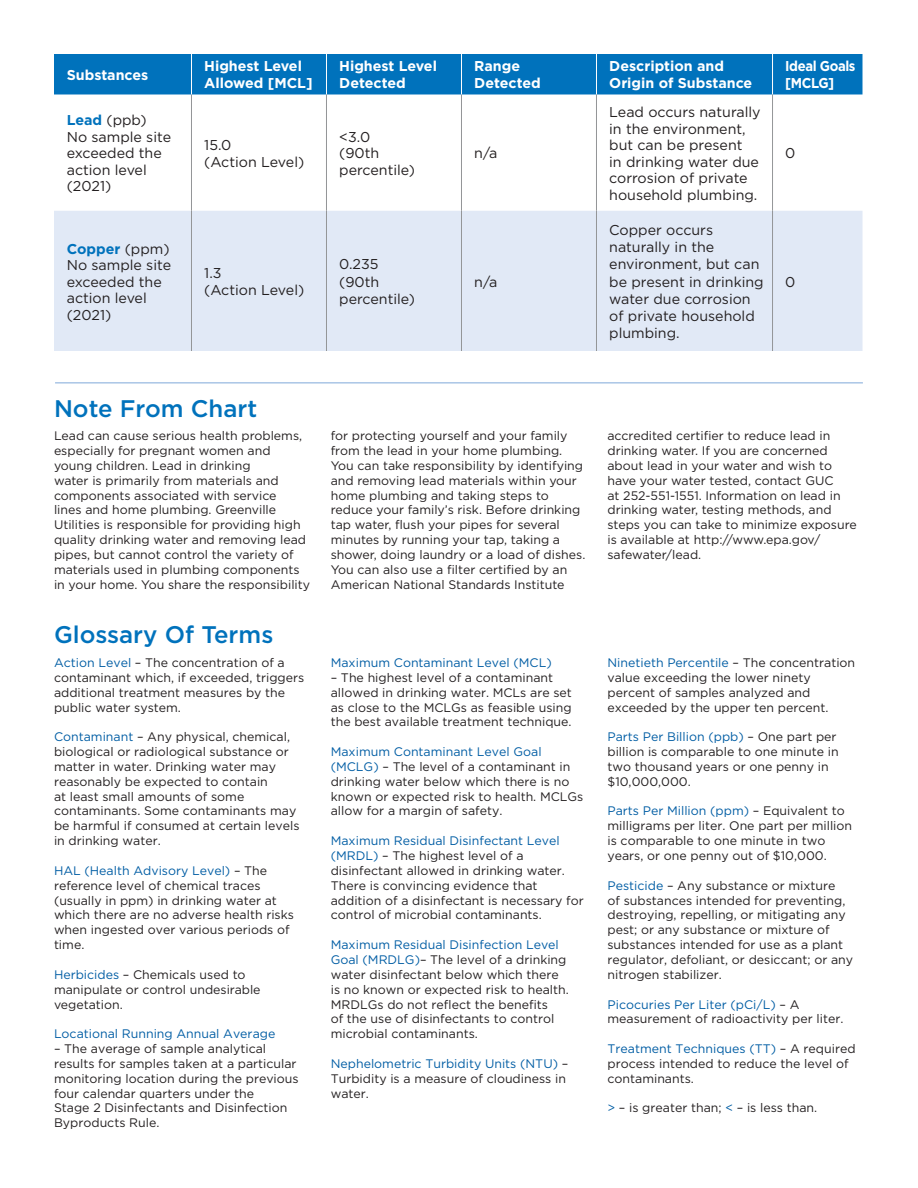
<style>
.page{position:relative;width:918px;height:1188px;background:#fff}
.page>*{position:absolute;margin:0;border:0;box-sizing:border-box;transform-origin:0 0}
.t1{font:500 24px "Gotham";color:#0072bc}
.t2{font:14.25px/16.5px "Gotham";color:#231f20}
.t3{font:700 14.25px/17.1px "Gotham";color:#fff}
.t4{font:700 14.25px/17.1px "Gotham";letter-spacing:-.03em;color:#fff;scale:.92 1}
.t5{font:12.3px/14.9px "Gotham";color:#231f20}
.t6{font:12.3px "Gotham";color:#005da4}
.s1{font-weight:700;color:#0072bc}
.s2{color:#005da4}
</style>
<div class="page">
<div style="left:54px;top:54px;width:808px;height:40px;background:#0072bc"></div>
<div style="left:54px;top:211px;width:808px;height:140px;background:#e1e9f6"></div>
<hr style="left:191px;top:54px;width:1px;height:40px;background:#fff">
<hr style="left:326px;top:54px;width:1px;height:40px;background:#fff">
<hr style="left:461px;top:54px;width:1px;height:40px;background:#fff">
<hr style="left:596px;top:54px;width:1px;height:40px;background:#fff">
<hr style="left:772px;top:54px;width:1px;height:40px;background:#fff">
<hr style="left:191px;top:94px;width:1px;height:117px;background:#949698">
<hr style="left:326px;top:94px;width:1px;height:117px;background:#949698">
<hr style="left:461px;top:94px;width:1px;height:117px;background:#949698">
<hr style="left:596px;top:94px;width:1px;height:117px;background:#949698">
<hr style="left:772px;top:94px;width:1px;height:117px;background:#949698">
<hr style="left:191px;top:211px;width:1px;height:140px;background:#949698">
<hr style="left:326px;top:211px;width:1px;height:140px;background:#949698">
<hr style="left:461px;top:211px;width:1px;height:140px;background:#949698">
<hr style="left:596px;top:211px;width:1px;height:140px;background:#949698">
<hr style="left:772px;top:211px;width:1px;height:140px;background:#949698">
<hr style="left:55px;top:382px;width:808px;height:1px;background:#7ea8d9">
<p class="t3" style="left:67px;top:66px;width:83px">Substances</p>
<p class="t3" style="left:204px;top:58px;width:110px">Highest Level<br>Allowed [MCL]</p>
<p class="t3" style="left:339px;top:58px;width:99px">Highest Level<br>Detected</p>
<p class="t3" style="left:474px;top:58px;width:47px">Range</p>
<p class="t3" style="left:474px;top:75px;width:68px">Detected</p>
<p class="t2" style="left:67px;top:112px;width:82px"><span class="s1">Lead</span> (ppb)</p>
<p class="t2" style="left:67px;top:128px;width:106px">No sample site exceeded the action level (2021)</p>
<p class="t2" style="left:204px;top:136px;width:29px">15.0</p>
<p class="t2" style="left:204px;top:153px;width:102px">(Action Level)</p>
<p class="t2" style="left:67px;top:240px;width:106px"><span class="s1">Copper</span> (ppm)<br>No sample site exceeded the action level (2021)</p>
<p class="t2" style="left:204px;top:264px;width:19px">1.3</p>
<p class="t2" style="left:204px;top:282px;width:102px">(Action Level)</p>
<p class="t1" style="left:54px;top:393px;width:205px">Note From Chart</p>
<p class="t2" style="left:339px;top:128px;width:42px">&lt;3.0 (90th</p>
<p class="t2" style="left:339px;top:161px;width:77px">percentile)</p>
<p class="t2" style="left:339px;top:256px;width:77px;line-height:17.1px">0.235 (90th percentile)</p>
<p class="t2" style="left:474px;top:145px;width:25px">n/a</p>
<p class="t2" style="left:474px;top:273px;width:25px">n/a</p>
<p class="t3" style="left:609px;top:58px;width:145px">Description and<br>Origin of Substance</p>
<p class="t4" style="left:785px;top:58px;width:78px">Ideal Goals [MCLG]</p>
<p class="t2" style="left:609px;top:103px;width:153px">Lead occurs naturally in the environment, but can be present<br>in drinking water due corrosion of private household plumbing.</p>
<p class="t2" style="left:609px;top:221px;width:156px;line-height:17.1px">Copper occurs naturally in the environment, but can be present in drinking water due corrosion of private household plumbing.</p>
<p class="t2" style="left:785px;top:145px;width:12px">0</p>
<p class="t2" style="left:785px;top:273px;width:12px">0</p>
<p class="t5" style="left:54px;top:428px;width:258px">Lead can cause serious health problems, especially for pregnant women and young children. Lead in drinking<br>water is primarily from materials and components associated with service<br>lines and home plumbing. Greenville Utilities is responsible for providing high quality drinking water and removing lead pipes, but cannot control the variety of materials used in plumbing components in your home. You share the responsibility</p>
<p class="t5" style="left:331px;top:428px;width:256px">for protecting yourself and your family from the lead in your home plumbing.<br>You can take responsibility by identifying and removing lead materials within your home plumbing and taking steps to reduce your family’s risk. Before drinking tap water, flush your pipes for several minutes by running your tap, taking a shower, doing laundry or a load of dishes.<br>You can also use a filter certified by an American National Standards Institute</p>
<p class="t5" style="left:608px;top:428px;width:251px">accredited certifier to reduce lead in drinking water. If you are concerned about lead in your water and wish to have your water tested, contact GUC<br>at 252-551-1551. Information on lead in drinking water, testing methods, and steps you can take to minimize exposure is available at http://www.epa.gov/ safewater/lead.</p>
<p class="t1" style="left:54px;top:618px;width:221px">Glossary Of Terms</p>
<p class="t5" style="left:54px;top:655px;width:252px"><span class="s2">Action Level</span> – The concentration of a contaminant which, if exceeded, triggers additional treatment measures by the public water system.</p>
<p class="t5" style="left:54px;top:729px;width:247px"><span class="s2">Contaminant</span> – Any physical, chemical, biological or radiological substance or matter in water. Drinking water may reasonably be expected to contain<br>at least small amounts of some contaminants. Some contaminants may be harmful if consumed at certain levels in drinking water.</p>
<p class="t5" style="left:54px;top:863px;width:242px"><span class="s2">HAL (Health Advisory Level)</span> – The reference level of chemical traces (usually in ppm) in drinking water at which there are no adverse health risks when ingested over various periods of time.</p>
<p class="t5" style="left:54px;top:967px;width:208px"><span class="s2">Herbicides</span> – Chemicals used to manipulate or control undesirable vegetation.</p>
<p class="t6" style="left:54px;top:1026px;width:223px">Locational Running Annual Average</p>
<p class="t5" style="left:54px;top:1041px;width:246px">– The average of sample analytical results for samples taken at a particular monitoring location during the previous four calendar quarters under the<br>Stage 2 Disinfectants and Disinfection Byproducts Rule.</p>
<p class="t6" style="left:331px;top:655px;width:223px">Maximum Contaminant Level (MCL)</p>
<p class="t5" style="left:331px;top:670px;width:243px">– The highest level of a contaminant allowed in drinking water. MCLs are set as close to the MCLGs as feasible using the best available treatment technique.</p>
<p class="t5" style="left:331px;top:744px;width:254px"><span class="s2">Maximum Contaminant Level Goal (MCLG)</span> – The level of a contaminant in drinking water below which there is no known or expected risk to health. MCLGs allow for a margin of safety.</p>
<p class="t5" style="left:331px;top:833px;width:255px"><span class="s2">Maximum Residual Disinfectant Level (MRDL)</span> – The highest level of a disinfectant allowed in drinking water.<br>There is convincing evidence that addition of a disinfectant is necessary for control of microbial contaminants.</p>
<p class="t5" style="left:331px;top:937px;width:240px"><span class="s2">Maximum Residual Disinfection Level Goal (MRDLG)</span>– The level of a drinking water disinfectant below which there is no known or expected risk to health.<br>MRDLGs do not reflect the benefits<br>of the use of disinfectants to control microbial contaminants.</p>
<p class="t5" style="left:331px;top:1056px;width:239px"><span class="s2">Nephelometric Turbidity Units (NTU)</span> –<br>Turbidity is a measure of cloudiness in water.</p>
<p class="t5" style="left:608px;top:655px;width:249px"><span class="s2">Ninetieth Percentile</span> – The concentration value exceeding the lower ninety</p>
<p class="t5" style="left:608px;top:685px;width:222px">percent of samples analyzed and exceeded by the upper ten percent.</p>
<p class="t5" style="left:608px;top:729px;width:233px"><span class="s2">Parts Per Billion (ppb)</span> – One part per billion is comparable to one minute in two thousand years or one penny in $10,000,000.</p>
<p class="t5" style="left:608px;top:803px;width:246px"><span class="s2">Parts Per Million (ppm)</span> – Equivalent to milligrams per liter. One part per million is comparable to one minute in two years, or one penny out of $10,000.</p>
<p class="t5" style="left:608px;top:878px;width:247px"><span class="s2">Pesticide</span> – Any substance or mixture<br>of substances intended for preventing, destroying, repelling, or mitigating any pest; or any substance or mixture of substances intended for use as a plant regulator, defoliant, or desiccant; or any nitrogen stabilizer.</p>
<p class="t5" style="left:608px;top:996px;width:237px"><span class="s2">Picocuries Per Liter (pCi/L)</span> – A measurement of radioactivity per liter.</p>
<p class="t5" style="left:608px;top:1041px;width:250px"><span class="s2">Treatment Techniques (TT)</span> – A required process intended to reduce the level of contaminants.</p>
<p class="t5" style="left:608px;top:1100px;width:211px"><span class="s2">&gt;</span> – is greater than; <span class="s2">&lt;</span> – is less than.</p>
</div>
